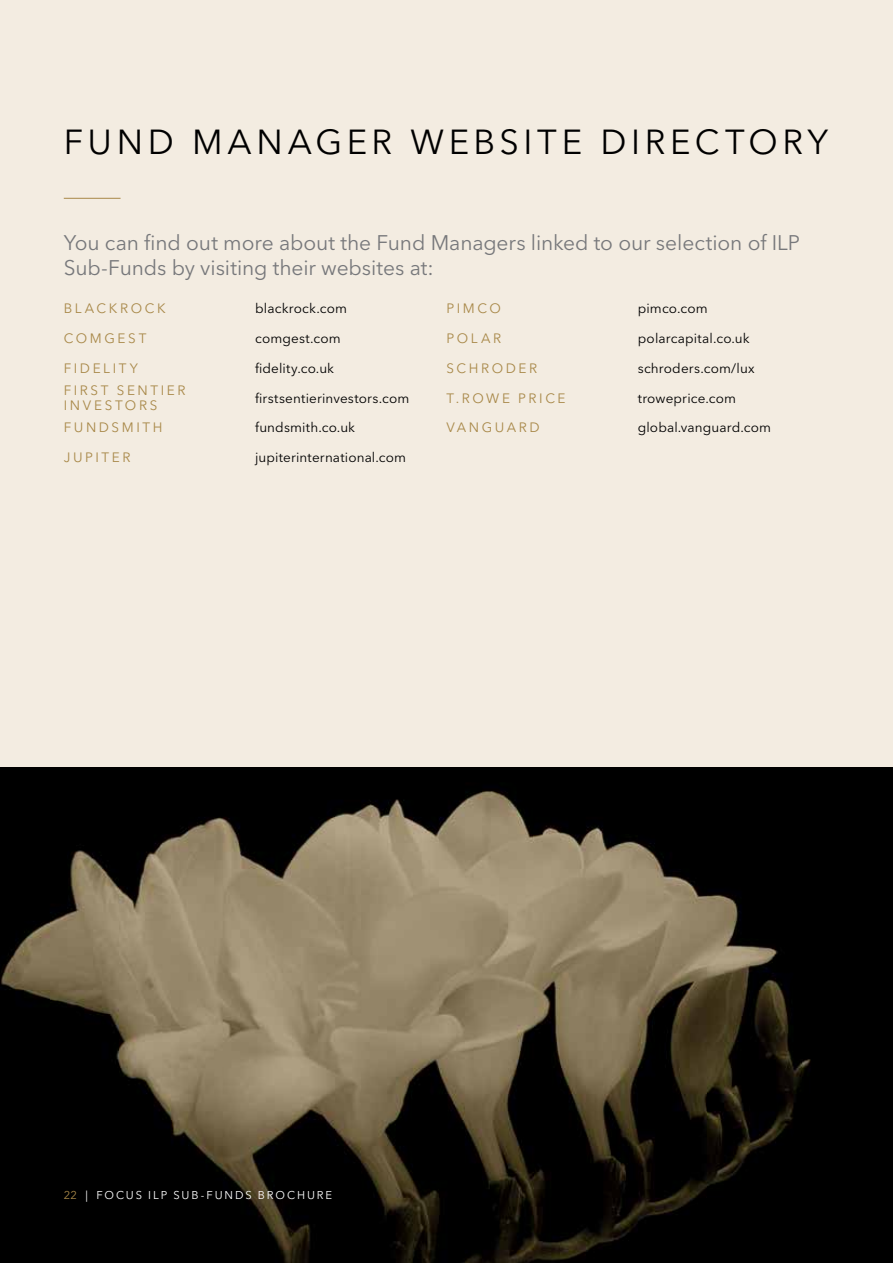
<style>
.page{position:relative;width:893px;height:1263px;background:#f3ece1}
.page>*{position:absolute;margin:0;border:0;box-sizing:border-box;transform-origin:0 0}
.t1{font:34.5px "Avenir Next LT Pro";letter-spacing:.135em;color:#000}
.t2{font:21px/25.5px "Avenir Next LT Pro";letter-spacing:-.005em;color:#77787b}
.t3{font:13.5px "Avenir Next LT Pro";letter-spacing:.01em;color:#000}
.t4{font:13.5px/15px "Avenir Next LT Pro";letter-spacing:.195em;color:#a88848}
.t5{font:11.25px "Avenir Next LT Pro";letter-spacing:.17em;color:#fff}
.s1{color:#a88848}
</style>
<div class="page">
<hr style="left:64px;top:198px;width:57px;height:1px;background:#a88848">
<img style="left:0;top:767px;width:893px;height:496px">
<h1 class="t1" style="left:64px;top:121px;width:766px">FUND MANAGER WEBSITE DIRECTORY</h1>
<h2 class="t2" style="left:64px;top:230px;width:738px">You can find out more about the Fund Managers linked to our selection of ILP<br>Sub-Funds by visiting their websites at:</h2>
<p class="t4" style="left:64px;top:301px;width:103px">BLACKROCK</p>
<p class="t3" style="left:255px;top:301px;width:93px">blackrock.com</p>
<p class="t4" style="left:446px;top:301px;width:56px">PIMCO</p>
<p class="t3" style="left:638px;top:301px;width:71px">pimco.com</p>
<p class="t4" style="left:64px;top:331px;width:84px">COMGEST</p>
<p class="t3" style="left:255px;top:330px;width:87px">comgest.com</p>
<p class="t4" style="left:446px;top:331px;width:56px">POLAR</p>
<p class="t3" style="left:638px;top:330px;width:113px">polarcapital.co.uk</p>
<p class="t4" style="left:64px;top:361px;width:76px">FIDELITY</p>
<p class="t3" style="left:255px;top:360px;width:81px">fidelity.co.uk</p>
<p class="t4" style="left:446px;top:361px;width:92px">SCHRODER</p>
<p class="t3" style="left:638px;top:360px;width:118px">schroders.com/lux</p>
<p class="t4" style="left:64px;top:383px;width:123px">FIRST SENTIER<br>INVESTORS</p>
<p class="t3" style="left:255px;top:390px;width:156px">firstsentierinvestors.com</p>
<p class="t4" style="left:446px;top:390px;width:121px">T.ROWE PRICE</p>
<p class="t3" style="left:638px;top:390px;width:100px">troweprice.com</p>
<p class="t4" style="left:64px;top:420px;width:100px">FUNDSMITH</p>
<p class="t3" style="left:255px;top:420px;width:102px">fundsmith.co.uk</p>
<p class="t4" style="left:446px;top:420px;width:95px">VANGUARD</p>
<p class="t3" style="left:638px;top:420px;width:135px">global.vanguard.com</p>
<p class="t4" style="left:64px;top:450px;width:68px">JUPITER</p>
<p class="t3" style="left:255px;top:449px;width:152px">jupiterinternational.com</p>
<p class="t5" style="left:64px;top:1188px;width:270px"><span class="s1">22</span> | FOCUS ILP SUB-FUNDS BROCHURE</p>
</div>
